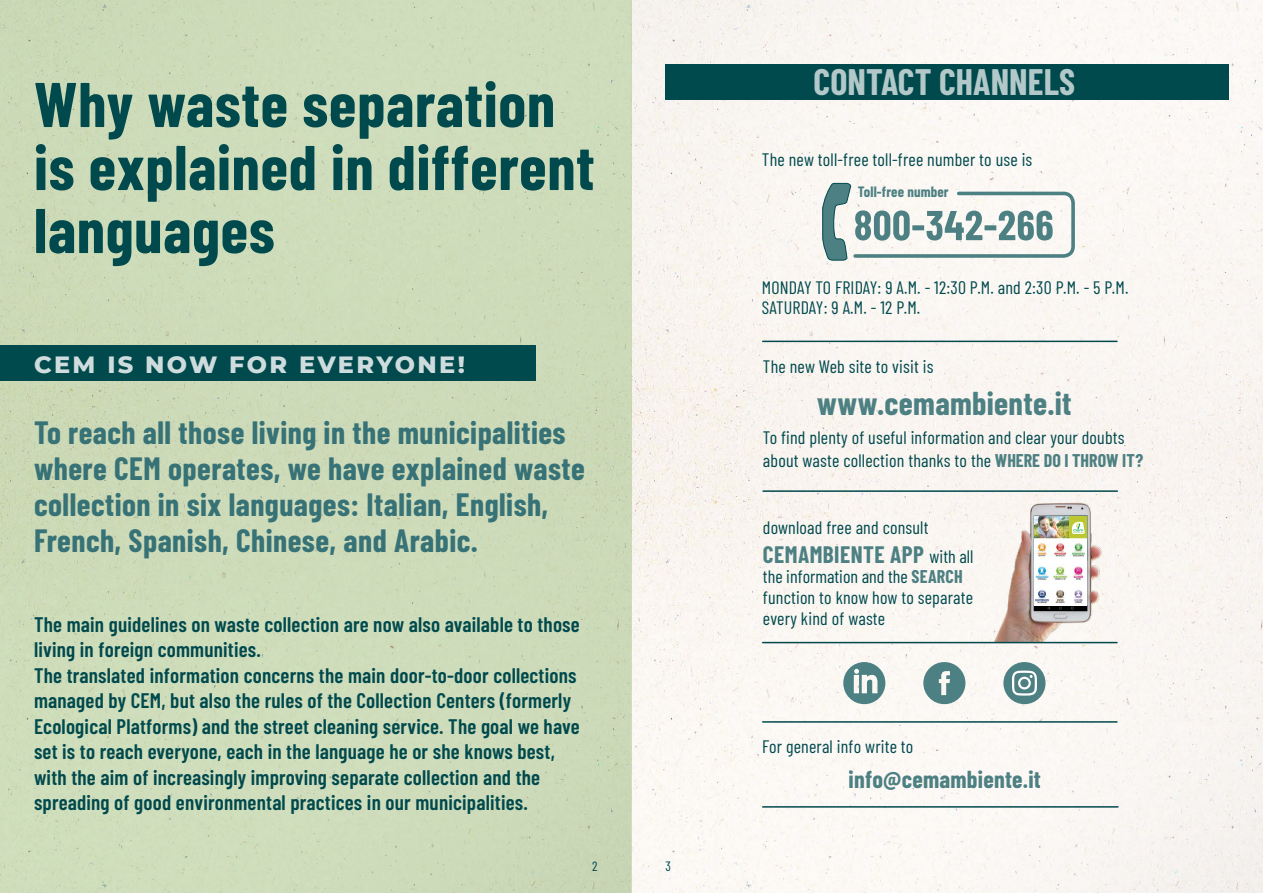
<style>
.page{position:relative;width:1263px;height:893px;background:#fff}
.page>*{position:absolute;margin:0;border:0;box-sizing:border-box;transform-origin:0 0}
.t1{font:700 63px/63px "Barlow Condensed";letter-spacing:.01em;color:#00494d}
.t2{font:700 36px "Barlow Condensed";letter-spacing:.005em;color:#b3c8c9}
.t3{font:700 32.25px "Barlow Condensed";letter-spacing:.01em;color:#4d8082}
.t4{font:700 31.5px/36px "Barlow Condensed";letter-spacing:.015em;color:#377277}
.t5{font:800 24px "Montserrat";letter-spacing:.1em;color:#cfdcdd}
.t6{font:700 24px "Barlow Condensed";letter-spacing:.01em;color:#4d8082}
.t7{font:700 23.25px "Barlow Condensed";letter-spacing:.02em;color:#4d8082}
.t8{font:600 21px/25.5px "Barlow Condensed";letter-spacing:.01em;color:#00494d}
.t9{font:18px/20.7px "Barlow Condensed";letter-spacing:.01em;color:#00494d}
.t10{font:700 14.7px "Barlow Condensed";letter-spacing:.01em;color:#4d8082}
.t11{font:13.5px "Barlow Condensed";color:#00494d}
.s1{font-weight:700;color:#4d8082}
.s2{font-weight:400;font-size:18px;color:#00494d}
</style>
<div class="page">
<div style="left:631px;top:0;width:632px;height:893px;background:#faf6f2"></div>
<div style="left:0;top:0;width:631px;height:893px;background:#cddbba"></div>
<svg style="left:923px;top:662px;width:42px;height:42px"></svg>
<div style="left:1003px;top:662px;width:42px;height:42px;background:#4d8082;border-radius:50%"></div>
<svg style="left:1012px;top:670px;width:25px;height:26px"></svg>
<svg style="left:843px;top:662px;width:42px;height:42px"></svg>
<hr style="left:763px;top:341px;width:354px;height:1px;background:#00494d">
<img style="left:990px;top:501px;width:113px;height:141px">
<img style="left:1034px;top:516px;width:53px;height:89px">
<div style="left:1069px;top:516px;width:18px;height:22px;background:#bcc832"></div>
<svg style="left:1034px;top:516px;width:6px;height:3px"></svg>
<svg style="left:1072px;top:522px;width:13px;height:12px"></svg>
<hr style="left:763px;top:721px;width:354px;height:2px;background:#00494d">
<hr style="left:763px;top:806px;width:355px;height:2px;background:#00494d">
<hr style="left:763px;top:490px;width:354px;height:2px;background:#00494d">
<hr style="left:763px;top:642px;width:354px;height:1px;background:#00494d">
<div style="left:0;top:345px;width:536px;height:36px;background:#00494d"></div>
<div style="left:665px;top:64px;width:564px;height:36px;background:#00494d"></div>
<svg style="left:822px;top:183px;width:255px;height:78px"></svg>
<h1 class="t1" style="left:34px;top:69px;width:562px">Why waste separation is explained in different languages</h1>
<p class="t5" style="left:34px;top:347px;width:432px">CEM IS NOW FOR EVERYONE!</p>
<h3 class="t4" style="left:34px;top:413px;width:552px">To reach all those living in the municipalities where CEM operates, we have explained waste collection in six languages: Italian, English, French, Spanish, Chinese, and Arabic.</h3>
<p class="t8" style="left:34px;top:610px;width:547px">The main guidelines on waste collection are now also available to those living in foreign communities.<br>The translated information concerns the main door-to-door collections managed by CEM, but also the rules of the Collection Centers (formerly Ecological Platforms) and the street cleaning service. The goal we have set is to reach everyone, each in the language he or she knows best, with the aim of increasingly improving separate collection and the spreading of good environmental practices in our municipalities.</p>
<p class="t11" style="left:592px;top:857px;width:7px">2</p>
<p class="t11" style="left:665px;top:857px;width:7px">3</p>
<h2 class="t2" style="left:814px;top:57px;width:263px">CONTACT CHANNELS</h2>
<p class="t9" style="left:762px;top:148px;width:272px">The new toll-free toll-free number to use is</p>
<p class="t10" style="left:858px;top:182px;width:92px">Toll-free number</p>
<p class="t9" style="left:762px;top:277px;width:368px;line-height:19.5px">MONDAY TO FRIDAY: 9 A.M. - 12:30 P.M. and 2:30 P.M. - 5 P.M.<br>SATURDAY: 9 A.M. - 12 P.M.</p>
<p class="t9" style="left:763px;top:355px;width:172px">The new Web site to visit is</p>
<h3 class="t3" style="left:817px;top:380px;width:256px">www.cemambiente.it</h3>
<p class="t9" style="left:763px;top:425px;width:382px;line-height:22.5px">To find plenty of useful information and clear your doubts about waste collection thanks to the <span class="s1">WHERE DO I THROW IT?</span></p>
<p class="t9" style="left:763px;top:516px;width:167px">download free and consult</p>
<p class="t7" style="left:763px;top:538px;width:212px">CEMAMBIENTE APP <span class="s2">with all</span></p>
<p class="t9" style="left:763px;top:565px;width:212px">the information and the <span class="s1">SEARCH </span>function to know how to separate every kind of waste</p>
<p class="t9" style="left:762px;top:735px;width:153px">For general info write to</p>
<p class="t6" style="left:848px;top:762px;width:194px">info@cemambiente.it</p>
</div>
